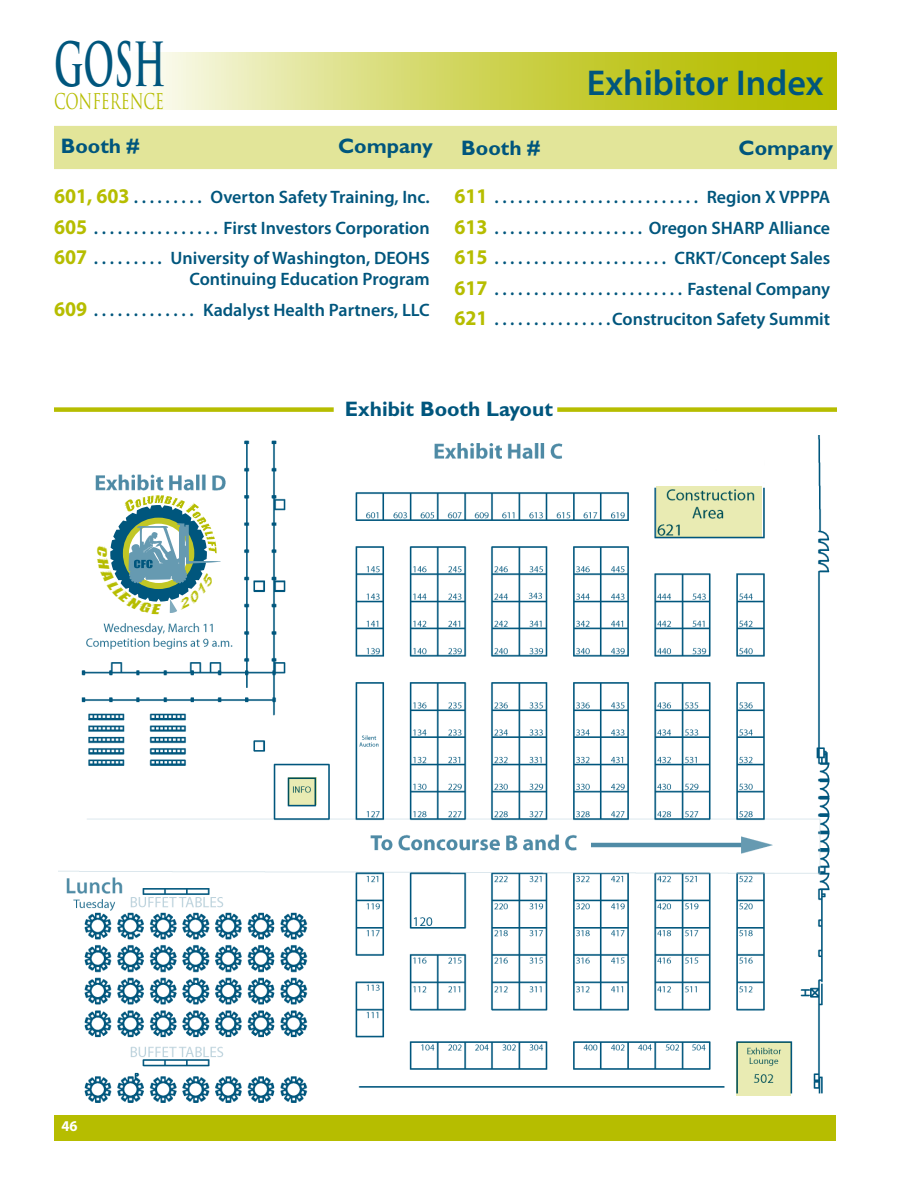
<style>
.page{position:relative;width:918px;height:1188px;background:#fff}
.page>*{position:absolute;margin:0;border:0;box-sizing:border-box;transform-origin:0 0}
.t1{font:700 59.25px "Trajan Pro";color:#00567d;scale:.56 1}
.t2{font:600 36px "Myriad Pro";color:#00567d}
.t3{font:21.15px "Trajan Pro";color:#b6bd00;scale:.69 1}
.t4{font:700 21px "Gill Sans";color:#00567d}
.t5{font:600 18px/30.5px "Myriad Pro";color:#00567d;text-align:justify}
.t6{font:700 15px "Myriad Pro";color:#fff}
.s1{font-weight:700;font-size:21px;color:#b6bd00}
</style>
<div class="page">
<div style="left:55px;top:1116px;width:781px;height:25px;background:#b6bd00"></div>
<svg style="left:146px;top:52px;width:691px;height:57px"></svg>
<div style="left:54px;top:126px;width:783px;height:43px;background:#e2e599"></div>
<img style="left:59px;top:435px;width:771px;height:668px">
<div style="left:54px;top:407px;width:280px;height:5px;background:#b6bd00"></div>
<div style="left:557px;top:407px;width:280px;height:5px;background:#b6bd00"></div>
<svg style="left:97px;top:495px;width:124px;height:119px"></svg>
<h1 class="t1" style="left:54px;top:28px;width:201px">GOSH</h1>
<p class="t3" style="left:54px;top:88px;width:161px">CONFERENCE</p>
<h2 class="t2" style="left:587px;top:62px;width:238px">Exhibitor Index</h2>
<p class="t4" style="left:61px;top:133px;width:80px">Booth #</p>
<p class="t4" style="left:338px;top:133px;width:96px">Company</p>
<p class="t4" style="left:461px;top:135px;width:80px">Booth #</p>
<p class="t4" style="left:739px;top:135px;width:96px">Company</p>
<p class="t5" style="left:54px;top:182px;width:377px"><span class="s1">601, 603</span> . . . . . . . . . Overton Safety Training, Inc.<br><span class="s1">605</span> . . . . . . . . . . . . . . . . First Investors Corporation <span class="s1">607</span> . . . . . . . . . University of Washington, DEOHS</p>
<p class="t5" style="left:54px;top:264px;width:377px;text-align:right">Continuing Education Program<br><span class="s1">609</span> . . . . . . . . . . . . . Kadalyst Health Partners, LLC</p>
<p class="t5" style="left:454px;top:182px;width:377px"><span class="s1">611</span> . . . . . . . . . . . . . . . . . . . . . . . . . . Region X VPPPA <span class="s1">613</span> . . . . . . . . . . . . . . . . . . . Oregon SHARP Alliance <span class="s1">615</span> . . . . . . . . . . . . . . . . . . . . . . CRKT/Concept Sales <span class="s1">617</span> . . . . . . . . . . . . . . . . . . . . . . . . Fastenal Company <span class="s1">621</span> . . . . . . . . . . . . . . Construciton Safety Summit</p>
<p class="t4" style="left:345px;top:396px;width:210px">Exhibit Booth Layout</p>
<p class="t6" style="left:62px;top:1118px;width:18px">46</p>
</div>
